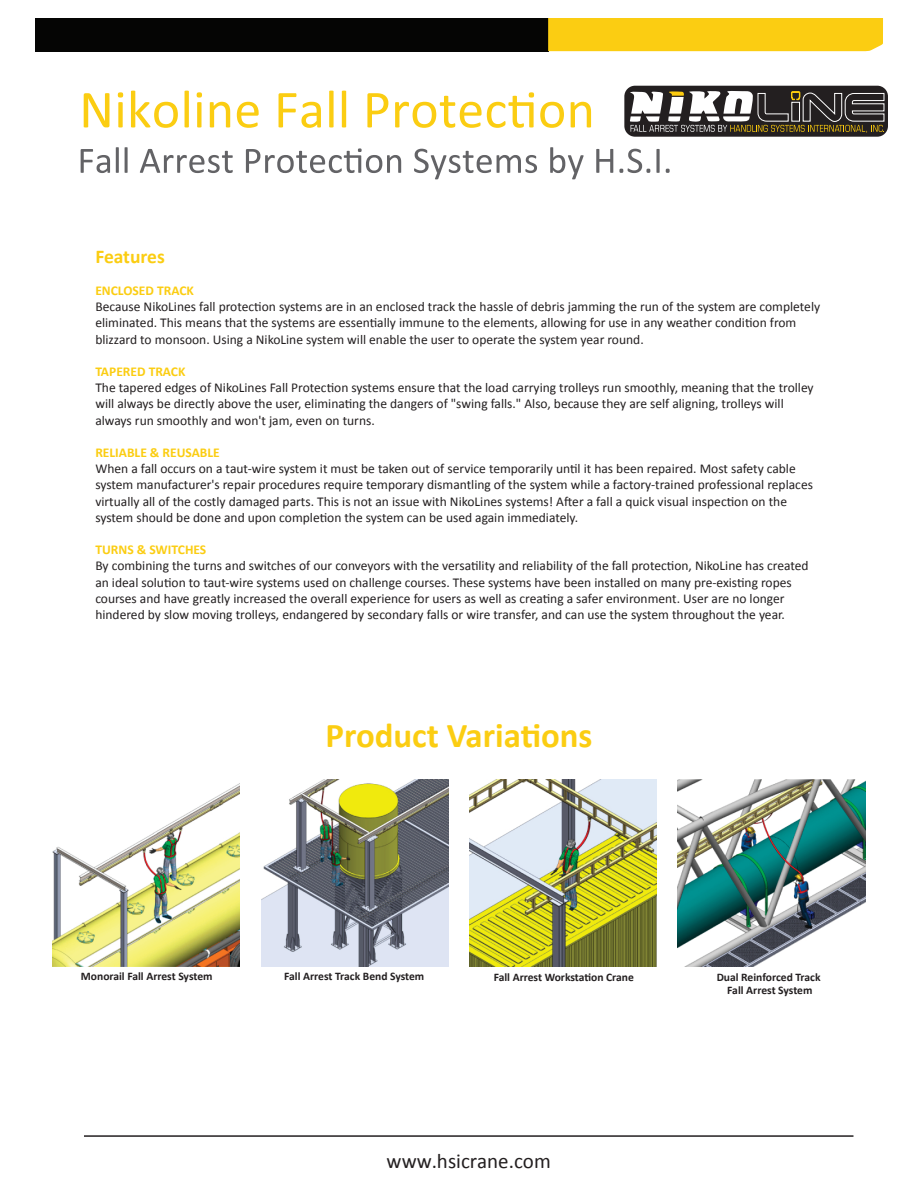
<style>
.page{position:relative;width:918px;height:1188px;background:#fff}
.page>*{position:absolute;margin:0;border:0;box-sizing:border-box;transform-origin:0 0}
.t1{font:700 34.95px "Calibri";color:#fbcd12}
.t2{font:21px "Calibri";color:#231f20}
.t3{font:700 19.5px "Calibri";color:#fbcd12}
.t4{font:13.5px/16.2px "Calibri";color:#231f20}
.t5{font:700 13.5px "Calibri";color:#fbcd12}
.t6{font:700 11.55px/13.8px "Calibri";color:#231f20;text-align:center}
</style>
<div class="page">
<hr style="left:84px;top:1135px;width:769px;height:2px;background:#231f20">
<img style="left:53px;top:783px;width:187px;height:183px">
<img style="left:261px;top:779px;width:187px;height:187px">
<img style="left:470px;top:780px;width:186px;height:186px">
<img style="left:678px;top:779px;width:187px;height:188px">
<svg style="left:84px;top:91px;width:507px;height:37px"></svg>
<svg style="left:81px;top:147px;width:589px;height:32px"></svg>
<div style="left:624px;top:86px;width:264px;height:51px;background:#231f20;border-radius:11px"></div>
<svg style="left:630px;top:91px;width:255px;height:42px"></svg>
<div style="left:35px;top:18px;width:513px;height:33px;background:#050504"></div>
<div style="left:548px;top:18px;width:335px;height:33px;background:#fbcd12"></div>
<h3 class="t3" style="left:95px;top:242px;width:71px">Features</h3>
<p class="t5" style="left:95px;top:281px;width:100px">ENCLOSED TRACK</p>
<p class="t4" style="left:95px;top:298px;width:726px">Because NikoLines fall protection systems are in an enclosed track the hassle of debris jamming the run of the system are completely eliminated. This means that the systems are essentially immune to the elements, allowing for use in any weather condition from blizzard to monsoon. Using a NikoLine system will enable the user to operate the system year round.</p>
<p class="t5" style="left:95px;top:362px;width:92px">TAPERED TRACK</p>
<p class="t4" style="left:95px;top:379px;width:720px">The tapered edges of NikoLines Fall Protection systems ensure that the load carrying trolleys run smoothly, meaning that the trolley will always be directly above the user, eliminating the dangers of "swing falls." Also, because they are self aligning, trolleys will always run smoothly and won't jam, even on turns.</p>
<p class="t5" style="left:95px;top:443px;width:126px">RELIABLE &amp; REUSABLE</p>
<p class="t4" style="left:95px;top:460px;width:719px">When a fall occurs on a taut-wire system it must be taken out of service temporarily until it has been repaired. Most safety cable system manufacturer's repair procedures require temporary dismantling of the system while a factory-trained professional replaces virtually all of the costly damaged parts. This is not an issue with NikoLines systems! After a fall a quick visual inspection on the system should be done and upon completion the system can be used again immediately.</p>
<p class="t5" style="left:95px;top:540px;width:112px">TURNS &amp; SWITCHES</p>
<p class="t4" style="left:95px;top:557px;width:715px">By combining the turns and switches of our conveyors with the versatility and reliability of the fall protection, NikoLine has created an ideal solution to taut-wire systems used on challenge courses. These systems have been installed on many pre-existing ropes courses and have greatly increased the overall experience for users as well as creating a safer environment. User are no longer hindered by slow moving trolleys, endangered by secondary falls or wire transfer, and can use the system throughout the year.</p>
<h1 class="t1" style="left:326px;top:711px;width:268px">Product Variations</h1>
<p class="t6" style="left:81px;top:969px;width:133px">Monorail Fall Arrest System</p>
<p class="t6" style="left:284px;top:969px;width:142px">Fall Arrest Track Bend System</p>
<p class="t6" style="left:494px;top:970px;width:142px">Fall Arrest Workstation Crane</p>
<p class="t6" style="left:717px;top:970px;width:105px">Dual Reinforced Track<br>Fall Arrest System</p>
<h2 class="t2" style="left:387px;top:1148px;width:166px">www.hsicrane.com</h2>
</div>
